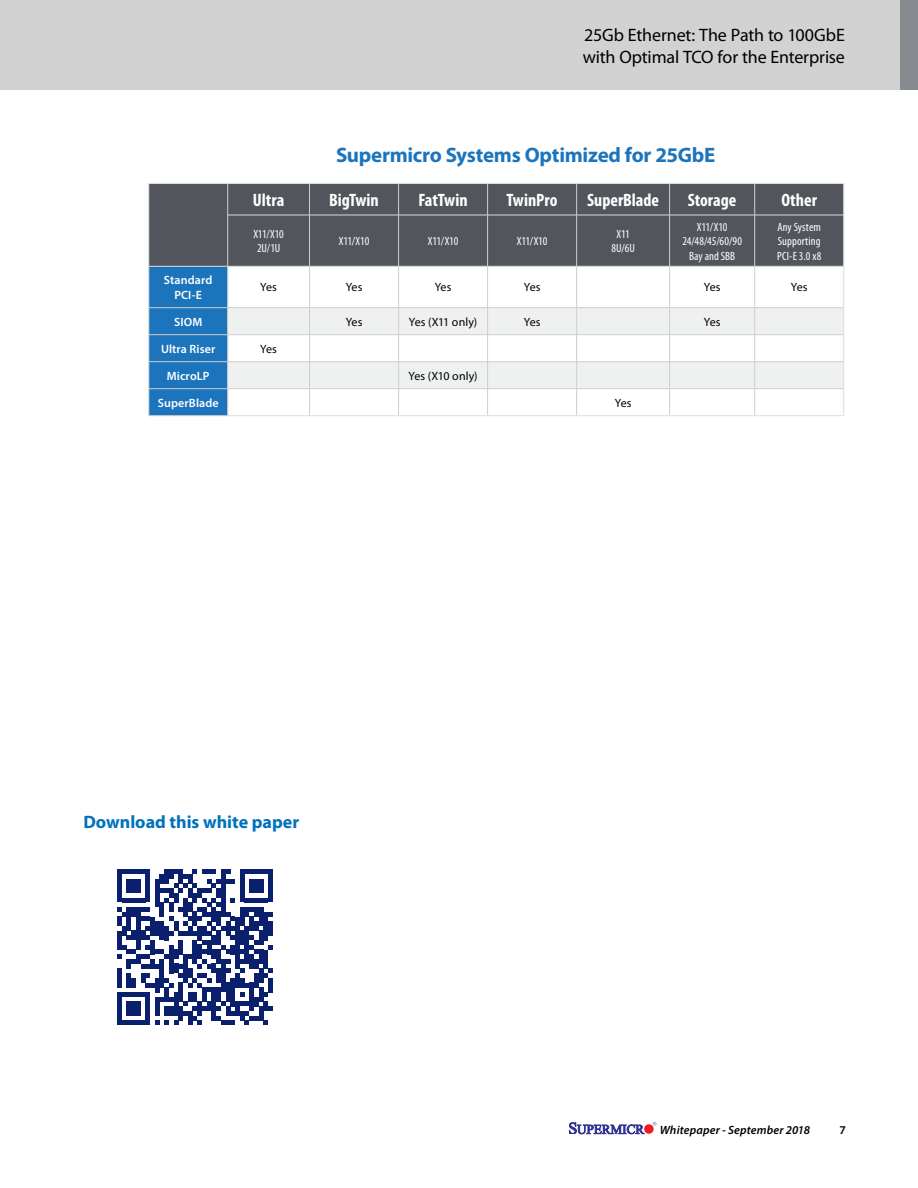
<style>
.page{position:relative;width:918px;height:1188px;background:#fff}
.page>*{position:absolute;margin:0;border:0;box-sizing:border-box;transform-origin:0 0}
.t1{font:700 21px "Myriad Pro";letter-spacing:-.015em;color:#1c75bc}
.t2{font:18px/21.6px "Myriad Pro";letter-spacing:-.01em;color:#000}
.t3{font:700 condensed 18px "Myriad Pro";color:#fff}
.t4{font:700 18px "Myriad Pro";color:#0072bc}
.t5{font:condensed 12px/14.4px "Myriad Pro";color:#fff;text-align:center}
.t6{font:12px "Myriad Pro";letter-spacing:.005em;color:#000}
.t7{font:600 12px/14.4px "Myriad Pro";letter-spacing:.01em;color:#fff;text-align:center}
.t8{font:italic 600 12px "Myriad Pro";letter-spacing:.01em;color:#000}
.t9{font:600 12px "Myriad Pro";color:#000}
</style>
<div class="page">
<div style="left:0;top:0;width:918px;height:90px;background:#d1d2d1"></div>
<div style="left:900px;top:0;width:18px;height:90px;background:#878a8e"></div>
<svg style="left:569px;top:1123px;width:75px;height:11px"></svg>
<div style="left:644px;top:1124px;width:10px;height:10px;background:#ed1d24;border-radius:50%"></div>
<svg style="left:653px;top:1122px;width:3px;height:4px"></svg>
<svg style="left:117px;top:869px;width:156px;height:156px"></svg>
<div style="left:150px;top:184px;width:693px;height:82px;background:#52555b"></div>
<svg style="left:228px;top:308px;width:615px;height:80px;fill:#eff0f0"></svg>
<hr style="left:309px;top:184px;width:1px;height:31px;background:#cecfcd">
<hr style="left:309px;top:215px;width:1px;height:51px;background:#cecfcd">
<hr style="left:398px;top:184px;width:1px;height:31px;background:#cecfcd">
<hr style="left:487px;top:184px;width:1px;height:31px;background:#cecfcd">
<hr style="left:576px;top:184px;width:1px;height:31px;background:#cecfcd">
<hr style="left:669px;top:184px;width:1px;height:31px;background:#cecfcd">
<hr style="left:754px;top:184px;width:1px;height:31px;background:#cecfcd">
<hr style="left:398px;top:215px;width:1px;height:51px;background:#cecfcd">
<hr style="left:487px;top:215px;width:1px;height:51px;background:#cecfcd">
<hr style="left:576px;top:215px;width:1px;height:51px;background:#cecfcd">
<hr style="left:669px;top:215px;width:1px;height:51px;background:#cecfcd">
<hr style="left:754px;top:215px;width:1px;height:51px;background:#cecfcd">
<hr style="left:843px;top:184px;width:1px;height:31px;background:#dddede">
<hr style="left:843px;top:215px;width:1px;height:51px;background:#dddede">
<hr style="left:398px;top:266px;width:1px;height:41px;background:#cecfcd">
<hr style="left:487px;top:266px;width:1px;height:41px;background:#cecfcd">
<hr style="left:576px;top:266px;width:1px;height:41px;background:#cecfcd">
<hr style="left:669px;top:266px;width:1px;height:41px;background:#cecfcd">
<hr style="left:754px;top:266px;width:1px;height:41px;background:#cecfcd">
<hr style="left:843px;top:266px;width:1px;height:42px;background:#dddede">
<hr style="left:149px;top:183px;width:79px;height:1px;background:#dddede">
<hr style="left:149px;top:184px;width:1px;height:31px;background:#dddede">
<hr style="left:149px;top:215px;width:1px;height:51px;background:#dddede">
<hr style="left:227px;top:184px;width:1px;height:31px;background:#cecfcd">
<hr style="left:227px;top:215px;width:1px;height:51px;background:#cecfcd">
<hr style="left:228px;top:183px;width:82px;height:1px;background:#dddede">
<hr style="left:310px;top:183px;width:89px;height:1px;background:#dddede">
<hr style="left:399px;top:183px;width:89px;height:1px;background:#dddede">
<hr style="left:488px;top:183px;width:89px;height:1px;background:#dddede">
<hr style="left:577px;top:183px;width:93px;height:1px;background:#dddede">
<hr style="left:670px;top:183px;width:85px;height:1px;background:#dddede">
<hr style="left:755px;top:183px;width:89px;height:1px;background:#dddede">
<hr style="left:228px;top:215px;width:82px;height:1px;background:#d8dad9">
<hr style="left:310px;top:215px;width:89px;height:1px;background:#d8dad9">
<hr style="left:399px;top:215px;width:89px;height:1px;background:#d8dad9">
<hr style="left:488px;top:215px;width:89px;height:1px;background:#d8dad9">
<hr style="left:577px;top:215px;width:93px;height:1px;background:#d8dad9">
<hr style="left:670px;top:215px;width:85px;height:1px;background:#d8dad9">
<hr style="left:755px;top:215px;width:89px;height:1px;background:#d8dad9">
<hr style="left:228px;top:266px;width:82px;height:1px;background:#d8dad9">
<hr style="left:310px;top:266px;width:89px;height:1px;background:#d8dad9">
<hr style="left:399px;top:266px;width:89px;height:1px;background:#d8dad9">
<hr style="left:488px;top:266px;width:89px;height:1px;background:#d8dad9">
<hr style="left:577px;top:266px;width:93px;height:1px;background:#d8dad9">
<hr style="left:670px;top:266px;width:85px;height:1px;background:#d8dad9">
<hr style="left:755px;top:266px;width:89px;height:1px;background:#d8dad9">
<hr style="left:228px;top:307px;width:82px;height:1px;background:#cecfcd">
<hr style="left:310px;top:307px;width:89px;height:1px;background:#cecfcd">
<hr style="left:399px;top:307px;width:89px;height:1px;background:#cecfcd">
<hr style="left:488px;top:307px;width:89px;height:1px;background:#cecfcd">
<hr style="left:577px;top:307px;width:93px;height:1px;background:#cecfcd">
<hr style="left:670px;top:307px;width:85px;height:1px;background:#cecfcd">
<hr style="left:755px;top:307px;width:89px;height:1px;background:#cecfcd">
<hr style="left:228px;top:334px;width:82px;height:1px;background:#cecfcd">
<hr style="left:310px;top:334px;width:89px;height:1px;background:#cecfcd">
<hr style="left:399px;top:334px;width:89px;height:1px;background:#cecfcd">
<hr style="left:488px;top:334px;width:89px;height:1px;background:#cecfcd">
<hr style="left:577px;top:334px;width:93px;height:1px;background:#cecfcd">
<hr style="left:670px;top:334px;width:85px;height:1px;background:#cecfcd">
<hr style="left:755px;top:334px;width:89px;height:1px;background:#cecfcd">
<hr style="left:228px;top:361px;width:82px;height:1px;background:#cecfcd">
<hr style="left:310px;top:361px;width:89px;height:1px;background:#cecfcd">
<hr style="left:399px;top:361px;width:89px;height:1px;background:#cecfcd">
<hr style="left:488px;top:361px;width:89px;height:1px;background:#cecfcd">
<hr style="left:577px;top:361px;width:93px;height:1px;background:#cecfcd">
<hr style="left:670px;top:361px;width:85px;height:1px;background:#cecfcd">
<hr style="left:755px;top:361px;width:89px;height:1px;background:#cecfcd">
<hr style="left:228px;top:388px;width:82px;height:1px;background:#cecfcd">
<hr style="left:310px;top:388px;width:89px;height:1px;background:#cecfcd">
<hr style="left:399px;top:388px;width:89px;height:1px;background:#cecfcd">
<hr style="left:488px;top:388px;width:89px;height:1px;background:#cecfcd">
<hr style="left:577px;top:388px;width:93px;height:1px;background:#cecfcd">
<hr style="left:670px;top:388px;width:85px;height:1px;background:#cecfcd">
<hr style="left:755px;top:388px;width:89px;height:1px;background:#cecfcd">
<hr style="left:228px;top:415px;width:82px;height:1px;background:#dddede">
<hr style="left:310px;top:415px;width:89px;height:1px;background:#dddede">
<hr style="left:399px;top:415px;width:89px;height:1px;background:#dddede">
<hr style="left:488px;top:415px;width:89px;height:1px;background:#dddede">
<hr style="left:577px;top:415px;width:93px;height:1px;background:#dddede">
<hr style="left:670px;top:415px;width:85px;height:1px;background:#dddede">
<hr style="left:755px;top:415px;width:89px;height:1px;background:#dddede">
<hr style="left:309px;top:266px;width:1px;height:41px;background:#cecfcd">
<svg style="left:398px;top:308px;width:1px;height:107px"></svg>
<svg style="left:487px;top:308px;width:1px;height:107px"></svg>
<svg style="left:576px;top:308px;width:1px;height:107px"></svg>
<svg style="left:669px;top:308px;width:1px;height:107px"></svg>
<svg style="left:754px;top:308px;width:1px;height:107px"></svg>
<svg style="left:309px;top:308px;width:1px;height:107px"></svg>
<svg style="left:843px;top:308px;width:1px;height:107px"></svg>
<svg style="left:149px;top:266px;width:79px;height:150px;background:#2579bd"></svg>
<h2 class="t2" style="left:583px;top:24px;width:264px">25Gb Ethernet: The Path to 100GbE with Optimal TCO for the Enterprise</h2>
<h1 class="t1" style="left:336px;top:141px;width:381px">Supermicro Systems Optimized for 25GbE</h1>
<h2 class="t3" style="left:253px;top:190px;width:33px">Ultra</h2>
<h2 class="t3" style="left:329px;top:190px;width:51px">BigTwin</h2>
<h2 class="t3" style="left:418px;top:190px;width:51px">FatTwin</h2>
<h2 class="t3" style="left:507px;top:190px;width:52px">TwinPro</h2>
<h2 class="t3" style="left:587px;top:190px;width:73px">SuperBlade</h2>
<h2 class="t3" style="left:688px;top:190px;width:50px">Storage</h2>
<h2 class="t3" style="left:782px;top:190px;width:37px">Other</h2>
<p class="t5" style="left:253px;top:227px;width:32px">X11/X10<br>2U/1U</p>
<p class="t5" style="left:339px;top:234px;width:32px">X11/X10</p>
<p class="t5" style="left:428px;top:234px;width:32px">X11/X10</p>
<p class="t5" style="left:517px;top:234px;width:32px">X11/X10</p>
<p class="t5" style="left:611px;top:227px;width:25px">X11<br>8U/6U</p>
<p class="t5" style="left:682px;top:220px;width:61px">X11/X10<br>24/48/45/60/90<br>Bay and SBB</p>
<p class="t5" style="left:777px;top:220px;width:46px;text-align:justify">Any System Supporting PCI-E 3.0 x8</p>
<p class="t7" style="left:164px;top:273px;width:50px">Standard<br>PCI-E</p>
<p class="t6" style="left:260px;top:280px;width:18px">Yes</p>
<p class="t6" style="left:346px;top:280px;width:18px">Yes</p>
<p class="t6" style="left:435px;top:280px;width:18px">Yes</p>
<p class="t6" style="left:524px;top:280px;width:18px">Yes</p>
<p class="t6" style="left:704px;top:280px;width:18px">Yes</p>
<p class="t6" style="left:791px;top:280px;width:18px">Yes</p>
<p class="t7" style="left:174px;top:314px;width:30px">SIOM</p>
<p class="t6" style="left:346px;top:314px;width:18px">Yes</p>
<p class="t6" style="left:409px;top:314px;width:70px">Yes (X11 only)</p>
<p class="t6" style="left:524px;top:314px;width:18px">Yes</p>
<p class="t6" style="left:704px;top:314px;width:18px">Yes</p>
<p class="t7" style="left:161px;top:341px;width:56px">Ultra Riser</p>
<p class="t6" style="left:260px;top:341px;width:18px">Yes</p>
<p class="t7" style="left:167px;top:368px;width:44px">MicroLP</p>
<p class="t6" style="left:409px;top:368px;width:71px">Yes (X10 only)</p>
<p class="t7" style="left:158px;top:395px;width:62px">SuperBlade</p>
<p class="t6" style="left:615px;top:395px;width:18px">Yes</p>
<h2 class="t4" style="left:83px;top:810px;width:217px">Download this white paper</h2>
<p class="t8" style="left:660px;top:1122px;width:152px">Whitepaper - September 2018</p>
<p class="t9" style="left:840px;top:1122px;width:8px">7</p>
</div>
